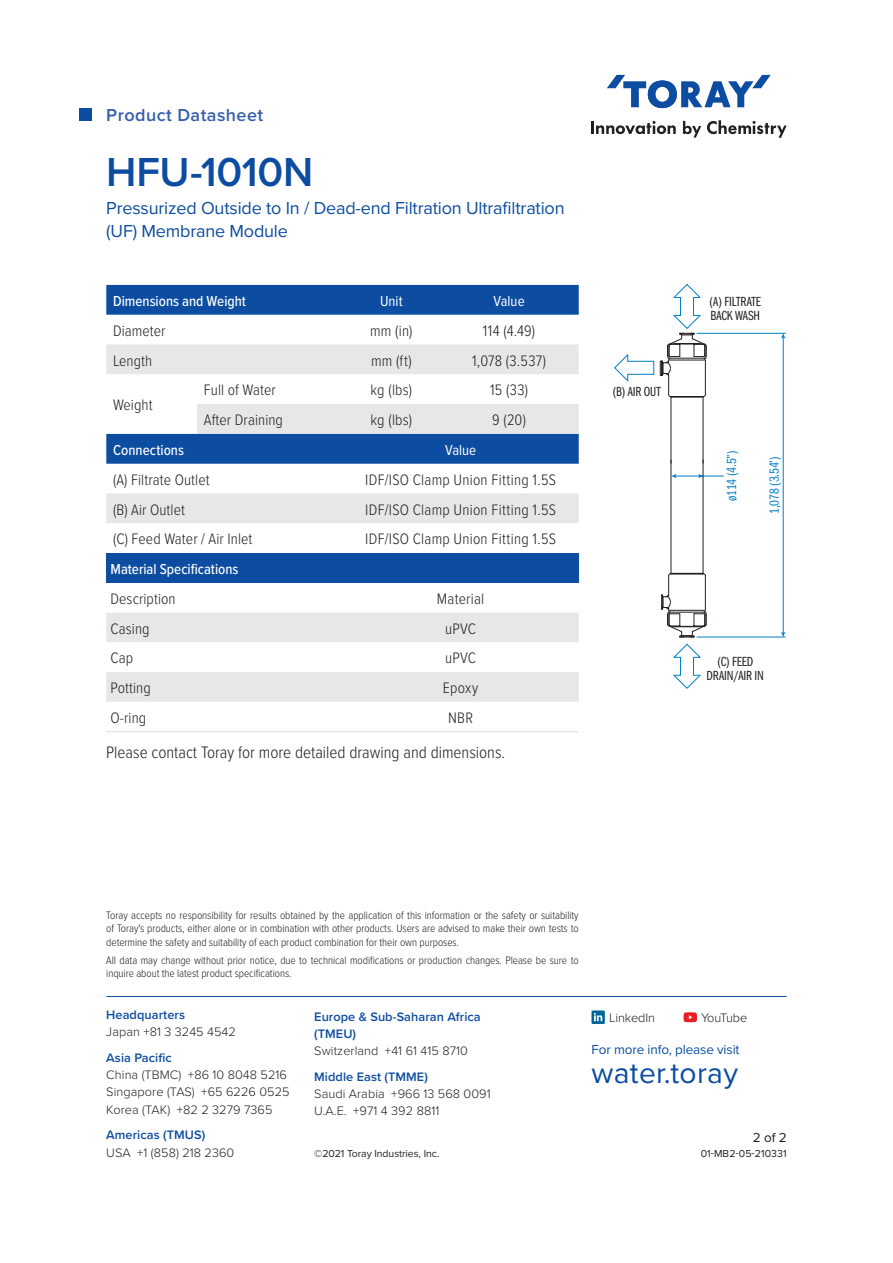
<style>
.page{position:relative;width:893px;height:1263px;background:#fff}
.page>*{position:absolute;margin:0;border:0;box-sizing:border-box;transform-origin:0 0}
.product_model{font:600 42px "Proxima Nova";letter-spacing:-.005em;color:#0d4da1}
.t1{font:30px "Proxima Nova";letter-spacing:.01em;color:#0d4da1}
.subtitle{font:18px/22.5px "Proxima Nova";letter-spacing:-.01em;color:#0d4da1}
.t2{font:600 18px "Proxima Nova";letter-spacing:.025em;color:#375fac}
.copy{font:300 17.25px "Proxima Nova Cond";color:#231f20}
.t3{font:300 15.75px "Proxima Nova Cond";letter-spacing:.005em;color:#231f20}
.t4{font:500 15px "Proxima Nova Cond";color:#fff}
.t5{font:15px "Proxima Nova Cond";color:#fff}
.t6{font:13.65px/13.6px "Franklin Gothic URW Com Boo";letter-spacing:-.01em;color:#231f20}
.t7{font:13.65px "Franklin Gothic URW Com Boo";letter-spacing:-.01em;color:#007ec5}
.t8{font:13.5px "Proxima Nova";letter-spacing:-.01em;color:#0d4da1}
.t9{font:13.5px "Proxima Nova";color:#231f20}
.t10{font:300 12.75px/17.2px "Proxima Nova";letter-spacing:.005em;color:#231f20}
.t11{font:600 12.75px/17.2px "Proxima Nova";letter-spacing:.005em;color:#0d4da1}
.t12{font:300 12.75px "Proxima Nova";letter-spacing:-.05em;color:#231f20}
.t13{font:300 11.25px/13.5px "Proxima Nova Cond";letter-spacing:-.005em;color:#231f20;text-align:justify}
.t14{font:10.5px "Proxima Nova";letter-spacing:-.005em;color:#231f20}
</style>
<div class="page">
<svg style="left:591px;top:121px;width:85px;height:13px"></svg>
<svg style="left:683px;top:121px;width:18px;height:17px"></svg>
<svg style="left:707px;top:120px;width:80px;height:18px"></svg>
<svg style="left:607px;top:75px;width:164px;height:33px"></svg>
<hr style="left:697px;top:637px;width:88px;height:1px;background:#007ec5">
<hr style="left:697px;top:333px;width:88px;height:1px;background:#007ec5">
<svg style="left:614px;top:354px;width:40px;height:28px"></svg>
<hr style="left:783px;top:337px;width:1px;height:296px;background:#007ec5">
<svg style="left:781px;top:333px;width:4px;height:6px"></svg>
<svg style="left:781px;top:632px;width:4px;height:5px"></svg>
<svg style="left:672px;top:474px;width:51px;height:4px"></svg>
<svg style="left:673px;top:644px;width:28px;height:45px"></svg>
<hr style="left:671px;top:397px;width:1px;height:176px;background:#231f20">
<hr style="left:703px;top:397px;width:1px;height:176px;background:#231f20">
<svg style="left:661px;top:573px;width:46px;height:65px"></svg>
<svg style="left:660px;top:284px;width:47px;height:114px"></svg>
<div style="left:79px;top:108px;width:12px;height:13px;background:#0d4da1"></div>
<hr style="left:106px;top:996px;width:681px;height:1px;background:#0d4da1">
<svg style="left:683px;top:1012px;width:14px;height:10px"></svg>
<svg style="left:591px;top:1010px;width:14px;height:14px"></svg>
<div style="left:106px;top:553px;width:473px;height:30px;background:#0d4da1"></div>
<div style="left:106px;top:612px;width:473px;height:30px;background:#e6e7e9"></div>
<div style="left:106px;top:672px;width:473px;height:30px;background:#e6e7e9"></div>
<hr style="left:106px;top:731px;width:236px;height:1px;background:#e6e7e9">
<hr style="left:342px;top:731px;width:237px;height:1px;background:#e6e7e9">
<div style="left:106px;top:285px;width:473px;height:30px;background:#0d4da1"></div>
<svg style="left:106px;top:344px;width:473px;height:120px"></svg>
<div style="left:106px;top:493px;width:473px;height:30px;background:#e6e7e9"></div>
<h3 class="t2" style="left:106px;top:101px;width:159px">Product Datasheet</h3>
<p class="product_model" style="left:106px;top:141px;width:209px">HFU-1010N</p>
<p class="subtitle" style="left:106px;top:196px;width:460px">Pressurized Outside to In / Dead-end Filtration Ultrafiltration (UF) Membrane Module</p>
<p class="t4" style="left:113px;top:290px;width:134px">Dimensions and Weight</p>
<p class="t5" style="left:380px;top:290px;width:24px">Unit</p>
<p class="t5" style="left:493px;top:290px;width:33px">Value</p>
<p class="t3" style="left:113px;top:319px;width:54px">Diameter</p>
<p class="t3" style="left:370px;top:319px;width:44px">mm (in)</p>
<p class="t3" style="left:483px;top:319px;width:54px">114 (4.49)</p>
<p class="t3" style="left:113px;top:349px;width:41px">Length</p>
<p class="t3" style="left:371px;top:349px;width:42px">mm (ft)</p>
<p class="t3" style="left:472px;top:349px;width:75px">1,078 (3.537)</p>
<p class="t3" style="left:113px;top:393px;width:41px">Weight</p>
<p class="t3" style="left:204px;top:378px;width:74px">Full of Water</p>
<p class="t3" style="left:371px;top:378px;width:43px">kg (lbs)</p>
<p class="t3" style="left:490px;top:378px;width:39px">15 (33)</p>
<p class="t3" style="left:204px;top:408px;width:81px">After Draining</p>
<p class="t3" style="left:371px;top:408px;width:43px">kg (lbs)</p>
<p class="t3" style="left:492px;top:408px;width:35px">9 (20)</p>
<p class="t4" style="left:113px;top:439px;width:72px">Connections</p>
<p class="t5" style="left:445px;top:439px;width:33px">Value</p>
<p class="t3" style="left:113px;top:468px;width:98px">(A) Filtrate Outlet</p>
<p class="t3" style="left:365px;top:468px;width:192px">IDF/ISO Clamp Union Fitting 1.5S</p>
<p class="t3" style="left:113px;top:498px;width:73px">(B) Air Outlet</p>
<p class="t3" style="left:365px;top:498px;width:192px">IDF/ISO Clamp Union Fitting 1.5S</p>
<p class="t3" style="left:113px;top:527px;width:141px">(C) Feed Water / Air Inlet</p>
<p class="t3" style="left:365px;top:527px;width:192px">IDF/ISO Clamp Union Fitting 1.5S</p>
<p class="t4" style="left:111px;top:558px;width:129px">Material Specifications</p>
<p class="t3" style="left:111px;top:587px;width:67px">Description</p>
<p class="t3" style="left:437px;top:587px;width:49px">Material</p>
<p class="t3" style="left:111px;top:617px;width:40px">Casing</p>
<p class="t3" style="left:445px;top:617px;width:33px">uPVC</p>
<p class="t3" style="left:111px;top:647px;width:24px">Cap</p>
<p class="t3" style="left:445px;top:647px;width:33px">uPVC</p>
<p class="t3" style="left:111px;top:676px;width:42px">Potting</p>
<p class="t3" style="left:443px;top:676px;width:37px">Epoxy</p>
<p class="t3" style="left:111px;top:706px;width:37px">O-ring</p>
<p class="t3" style="left:448px;top:706px;width:26px">NBR</p>
<p class="copy" style="left:106px;top:739px;width:401px">Please contact Toray for more detailed drawing and dimensions.</p>
<p class="t6" style="left:613px;top:384px;width:50px">(B) AIR OUT</p>
<p class="t6" style="left:710px;top:294px;width:53px">(A) FILTRATE<br>BACK WASH</p>
<p class="t7" style="left:722px;top:501px;width:52px;rotate:-90deg">ø114 (4.5”)</p>
<p class="t7" style="left:765px;top:514px;width:59px;rotate:-90deg">1,078 (3.54’)</p>
<p class="t6" style="left:707px;top:654px;width:59px;text-align:center">(C) FEED<br>DRAIN/AIR IN</p>
<p class="t13" style="left:106px;top:908px;width:474px">Toray accepts no responsibility for results obtained by the application of this information or the safety or suitability of Toray's products, either alone or in combination with other products. Users are advised to make their own tests to determine the safety and suitability of each product combination for their own purposes.</p>
<p class="t13" style="left:106px;top:952px;width:474px">All data may change without prior notice, due to technical modifications or production changes. Please be sure to inquire about the latest product specifications.</p>
<p class="t11" style="left:106px;top:1006px;width:80px">Headquarters</p>
<p class="t10" style="left:106px;top:1022px;width:131px">Japan +81 3 3245 4542</p>
<p class="t11" style="left:106px;top:1049px;width:67px">Asia Pacific</p>
<p class="t10" style="left:106px;top:1065px;width:185px">China (TBMC) +86 10 8048 5216<br>Singapore (TAS) +65 6226 0525<br>Korea (TAK) +82 2 3279 7365</p>
<p class="t11" style="left:106px;top:1126px;width:100px">Americas (TMUS)</p>
<p class="t10" style="left:106px;top:1143px;width:130px">USA +1 (858) 218 2360</p>
<p class="t14" style="left:314px;top:1145px;width:127px">©2021 Toray Industries, Inc.</p>
<p class="t11" style="left:314px;top:1007px;width:168px">Europe &amp; Sub-Saharan Africa (TMEU)</p>
<p class="t10" style="left:314px;top:1041px;width:155px">Switzerland +41 61 415 8710</p>
<p class="t11" style="left:314px;top:1067px;width:115px">Middle East (TMME)</p>
<p class="t10" style="left:314px;top:1084px;width:178px">Saudi Arabia +966 13 568 0091<br>U.A.E. +971 4 392 8811</p>
<p class="t10" style="left:609px;top:1009px;width:47px">LinkedIn</p>
<p class="t12" style="left:701px;top:1008px;width:48px">YouTube</p>
<p class="t8" style="left:591px;top:1040px;width:150px">For more info, please visit</p>
<h2 class="t1" style="left:591px;top:1050px;width:148px">water.toray</h2>
<p class="t9" style="left:753px;top:1127px;width:35px">2 of 2</p>
<p class="t14" style="left:701px;top:1145px;width:88px">01-MB2-05-210331</p>
</div>
